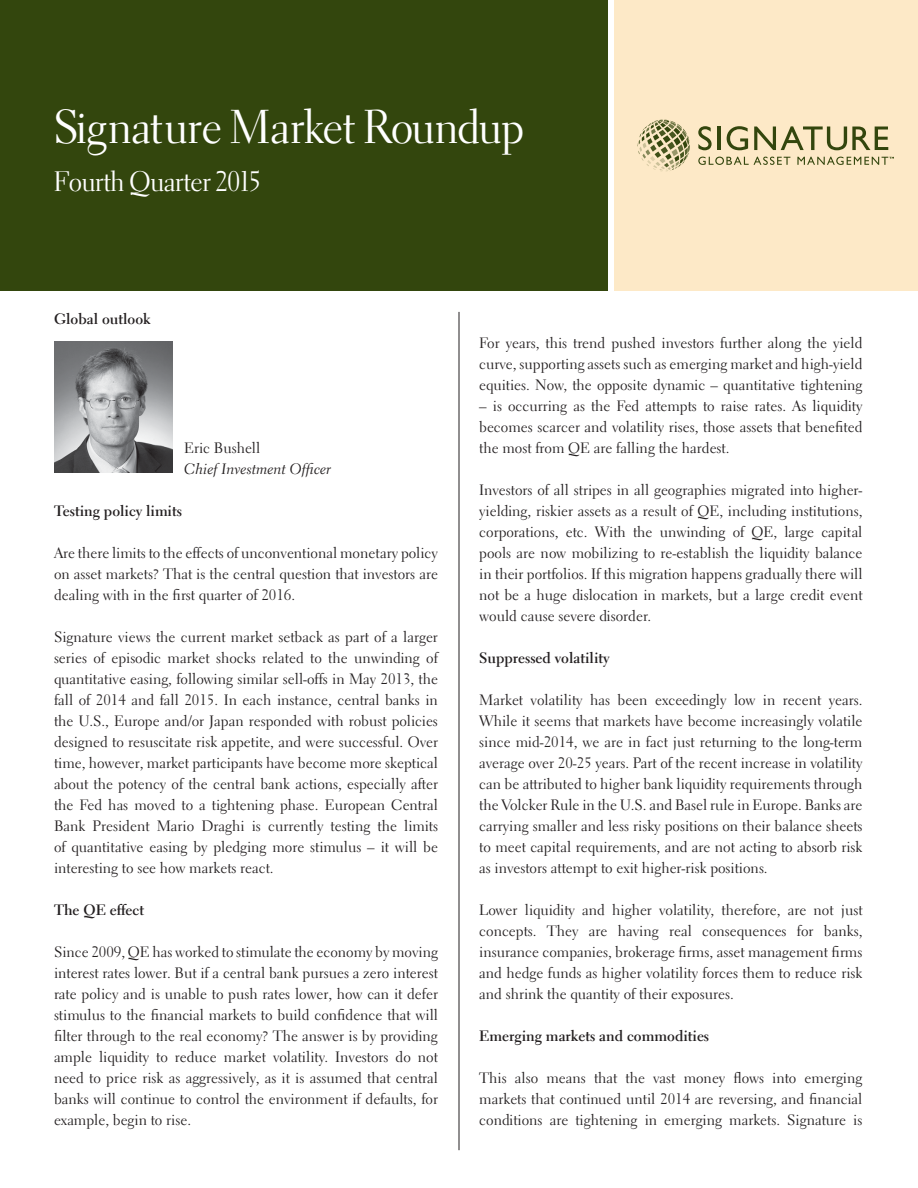
<style>
.page{position:relative;width:918px;height:1188px;background:#fff}
.page>*{position:absolute;margin:0;border:0;box-sizing:border-box;transform-origin:0 0}
.t1{font:48px "Electra LH Display";letter-spacing:.01em;color:#fff}
.t2{font:28.5px "Electra LH Display";letter-spacing:.01em;color:#fff}
.Body{font:15px/21px "Electra LH";color:#231f20;text-align:justify}
.Subheads{font:700 15px "Electra LH";color:#231f20}
.t3{font:15px "Electra LH Cursive";color:#231f20}
.Name{font:15px "Electra LH";color:#231f20}
</style>
<div class="page">
<hr style="left:459px;top:312px;width:1px;height:838px;background:#231f20">
<div style="left:614px;top:0;width:304px;height:290px;background:#fde9c7"></div>
<div style="left:0;top:0;width:608px;height:290px;background:#33460d"></div>
<svg style="left:638px;top:120px;width:52px;height:51px"></svg>
<svg style="left:698px;top:126px;width:14px;height:24px"></svg>
<hr style="left:718px;top:127px;width:3px;height:23px;background:#33460d">
<svg style="left:727px;top:126px;width:21px;height:24px"></svg>
<svg style="left:754px;top:126px;width:134px;height:24px"></svg>
<svg style="left:698px;top:157px;width:92px;height:8px"></svg>
<svg style="left:797px;top:157px;width:97px;height:8px"></svg>
<img style="left:54px;top:341px;width:118px;height:131px">
<p class="t1" style="left:54px;top:98px;width:471px">Signature Market Roundup</p>
<p class="t2" style="left:54px;top:165px;width:208px">Fourth Quarter 2015</p>
<p class="Subheads" style="left:54px;top:310px;width:98px">Global outlook</p>
<p class="Name" style="left:184px;top:439px;width:78px">Eric Bushell</p>
<p class="t3" style="left:184px;top:460px;width:148px">Chief Investment Officer</p>
<p class="Subheads" style="left:54px;top:502px;width:130px">Testing policy limits</p>
<p class="Body" style="left:54px;top:542px;width:386px">Are there limits to the effects of unconventional monetary policy on asset markets? That is the central question that investors are dealing with in the first quarter of 2016.</p>
<p class="Body" style="left:54px;top:626px;width:386px">Signature views the current market setback as part of a larger series of episodic market shocks related to the unwinding of quantitative easing, following similar sell-offs in May 2013, the fall of 2014 and fall 2015. In each instance, central banks in the U.S., Europe and/or Japan responded with robust policies designed to resuscitate risk appetite, and were successful. Over time, however, market participants have become more skeptical about the potency of the central bank actions, especially after the Fed has moved to a tightening phase. European Central Bank President Mario Draghi is currently testing the limits of quantitative easing by pledging more stimulus – it will be interesting to see how markets react.</p>
<p class="Subheads" style="left:54px;top:901px;width:92px">The QE effect</p>
<p class="Body" style="left:54px;top:941px;width:386px">Since 2009, QE has worked to stimulate the economy by moving interest rates lower. But if a central bank pursues a zero interest rate policy and is unable to push rates lower, how can it defer stimulus to the financial markets to build confidence that will filter through to the real economy? The answer is by providing ample liquidity to reduce market volatility. Investors do not need to price risk as aggressively, as it is assumed that central banks will continue to control the environment if defaults, for example, begin to rise.</p>
<p class="Body" style="left:479px;top:332px;width:385px">For years, this trend pushed investors further along the yield curve, supporting assets such as emerging market and high-yield equities. Now, the opposite dynamic – quantitative tightening</p>
<p class="Body" style="left:479px;top:395px;width:385px">– is occurring as the Fed attempts to raise rates. As liquidity becomes scarcer and volatility rises, those assets that benefited the most from QE are falling the hardest.</p>
<p class="Body" style="left:479px;top:479px;width:385px">Investors of all stripes in all geographies migrated into higher&shy;yielding, riskier assets as a result of QE, including institutions, corporations, etc. With the unwinding of QE, large capital pools are now mobilizing to re-establish the liquidity balance in their portfolios. If this migration happens gradually there will not be a huge dislocation in markets, but a large credit event would cause severe disorder.</p>
<p class="Subheads" style="left:479px;top:649px;width:132px">Suppressed volatility</p>
<p class="Body" style="left:479px;top:689px;width:385px">Market volatility has been exceedingly low in recent years.<br>While it seems that markets have become increasingly volatile since mid-2014, we are in fact just returning to the long-term average over 20-25 years. Part of the recent increase in volatility can be attributed to higher bank liquidity requirements through the Volcker Rule in the U.S. and Basel rule in Europe. Banks are carrying smaller and less risky positions on their balance sheets to meet capital requirements, and are not acting to absorb risk as investors attempt to exit higher-risk positions.</p>
<p class="Body" style="left:479px;top:899px;width:385px">Lower liquidity and higher volatility, therefore, are not just concepts. They are having real consequences for banks, insurance companies, brokerage firms, asset management firms and hedge funds as higher volatility forces them to reduce risk and shrink the quantity of their exposures.</p>
<p class="Subheads" style="left:479px;top:1027px;width:232px">Emerging markets and commodities</p>
<p class="Body" style="left:479px;top:1067px;width:385px">This also means that the vast money flows into emerging markets that continued until 2014 are reversing, and financial conditions are tightening in emerging markets. Signature is</p>
</div>
